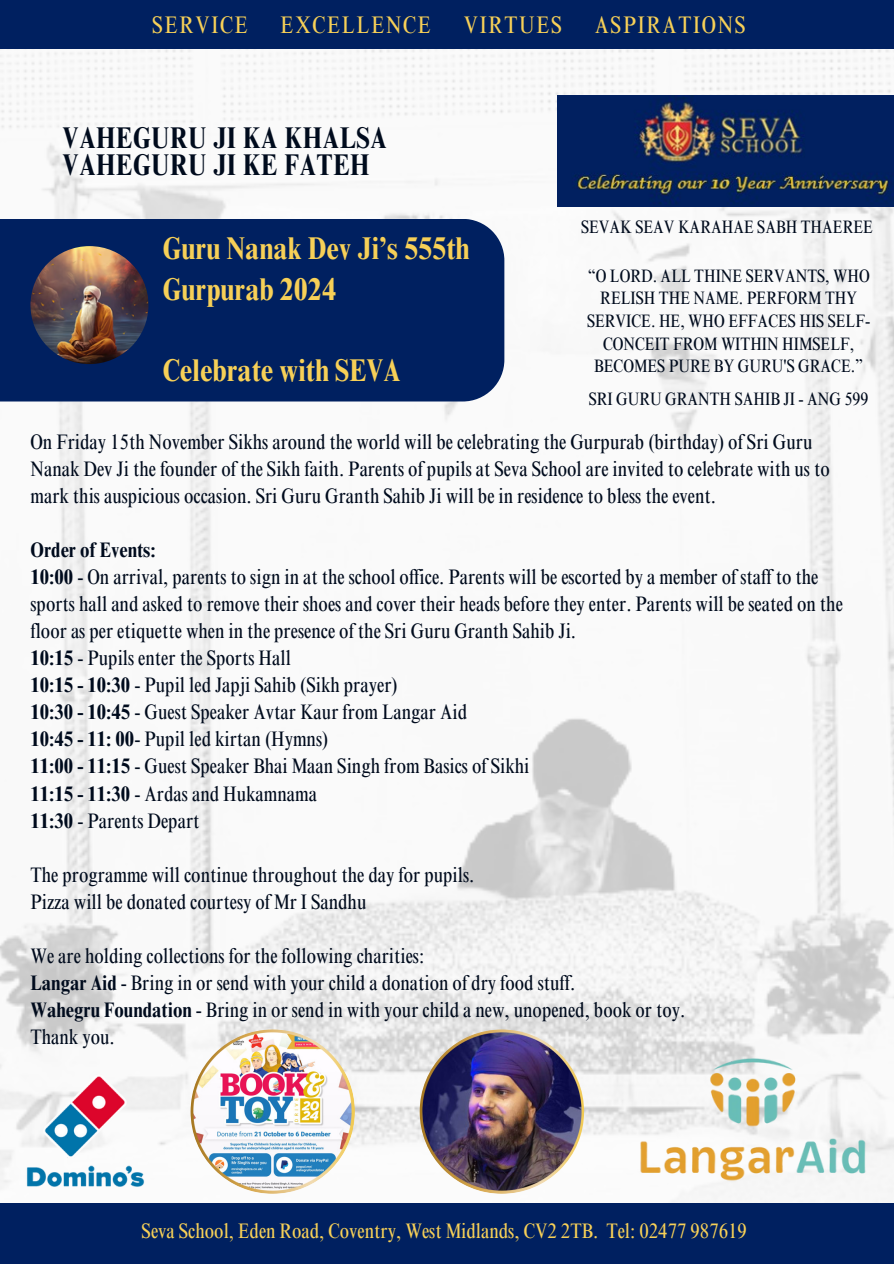
<style>
.page{position:relative;width:894px;height:1264px;background:#fff}
.page>*{position:absolute;margin:0;border:0;box-sizing:border-box;transform-origin:0 0}
.t1{font:700 condensed 31.5px/40.5px "Times NRMT Pro";color:#f7d057}
.t2{font:700 condensed 30px/27px "Times NRMT Pro";letter-spacing:.02em;color:#000b1d}
.t3{font:condensed 24px "Times NRMT Pro";letter-spacing:.07em;color:#f7d057}
.t4{font:condensed 21px/27px "Times NRMT Pro";color:#000b1d}
.t5{font:condensed 21px "Times NRMT Pro";color:#f7d057}
.t6{font:condensed 18px/22.5px "Times NRMT Pro";color:#000b1d;text-align:center}
.s1{font-weight:700}
</style>
<div class="page">
<img style="left:0;top:48px;width:893px;height:1154px">
<div style="left:0;top:0;width:893px;height:48px;background:#002060"></div>
<div style="left:0;top:219px;width:504px;height:182px;background:#002060"></div>
<div style="left:0;top:1203px;width:893px;height:60px;background:#002060"></div>
<img style="left:30px;top:246px;width:118px;height:118px;border-radius:50%">
<img style="left:557px;top:95px;width:336px;height:112px">
<img style="left:629px;top:1058px;width:247px;height:124px">
<img style="left:419px;top:1029px;width:165px;height:164px">
<img style="left:190px;top:1029px;width:165px;height:164px">
<img style="left:4px;top:1069px;width:162px;height:122px">
<h4 class="t3" style="left:152px;top:16px;width:97px">SERVICE</h4>
<h4 class="t3" style="left:280px;top:16px;width:152px">EXCELLENCE</h4>
<h4 class="t3" style="left:463px;top:16px;width:99px">VIRTUES</h4>
<h4 class="t3" style="left:594px;top:16px;width:152px">ASPIRATIONS</h4>
<h4 class="t2" style="left:62px;top:128px;width:326px">VAHEGURU JI KA KHALSA<br>VAHEGURU JI KE FATEH</h4>
<h4 class="t1" style="left:163px;top:232px;width:308px">Guru Nanak Dev Ji’s 555th<br>Gurpurab 2024</h4>
<h4 class="t1" style="left:163px;top:354px;width:239px">Celebrate with SEVA</h4>
<p class="t6" style="left:581px;top:217px;width:293px">SEVAK SEAV KARAHAE SABH THAEREE</p>
<p class="t6" style="left:587px;top:267px;width:285px">“O LORD. ALL THINE SERVANTS, WHO<br>RELISH THE NAME. PERFORM THY<br>SERVICE. HE, WHO EFFACES HIS SELF-<br>CONCEIT FROM WITHIN HIMSELF,<br>BECOMES PURE BY GURU'S GRACE.”</p>
<p class="t6" style="left:588px;top:390px;width:281px">SRI GURU GRANTH SAHIB JI - ANG 599</p>
<h3 class="t4" style="left:30px;top:431px;width:800px">On Friday 15th November Sikhs around the world will be celebrating the Gurpurab (birthday) of Sri Guru<br>Nanak Dev Ji the founder of the Sikh faith. Parents of pupils at Seva School are invited to celebrate with us to mark this auspicious occasion. Sri Guru Granth Sahib Ji will be in residence to bless the event.</h3>
<h1 class="t4" style="left:30px;top:539px;width:813px"><span class="s1">Order of Events:<br>10:00</span> - On arrival, parents to sign in at the school office. Parents will be escorted by a member of staff to the sports hall and asked to remove their shoes and cover their heads before they enter. Parents will be seated on the floor as per etiquette when in the presence of the Sri Guru Granth Sahib Ji.<br><span class="s1">10:15</span> - Pupils enter the Sports Hall<br><span class="s1">10:15 - 10:30</span> - Pupil led Japji Sahib (Sikh prayer)<br><span class="s1">10:30 - 10:45</span> - Guest Speaker Avtar Kaur from Langar Aid<br><span class="s1">10:45 - 11: 00</span>- Pupil led kirtan (Hymns)<br><span class="s1">11:00 - 11:15</span> - Guest Speaker Bhai Maan Singh from Basics of Sikhi<br><span class="s1">11:15 - 11:30</span> - Ardas and Hukamnama<br><span class="s1">11:30</span> - Parents Depart</h1>
<p class="t4" style="left:30px;top:863px;width:445px">The programme will continue throughout the day for pupils.<br>Pizza will be donated courtesy of Mr I Sandhu</p>
<p class="t4" style="left:30px;top:944px;width:656px">We are holding collections for the following charities:<br><span class="s1">Langar Aid</span> - Bring in or send with your child a donation of dry food stuff.<br><span class="s1">Wahegru Foundation</span> - Bring in or send in with your child a new, unopened, book or toy.<br>Thank you.</p>
<p class="t5" style="left:141px;top:1222px;width:606px">Seva School, Eden Road, Coventry, West Midlands, CV2 2TB. Tel: 02477 987619</p>
</div>
